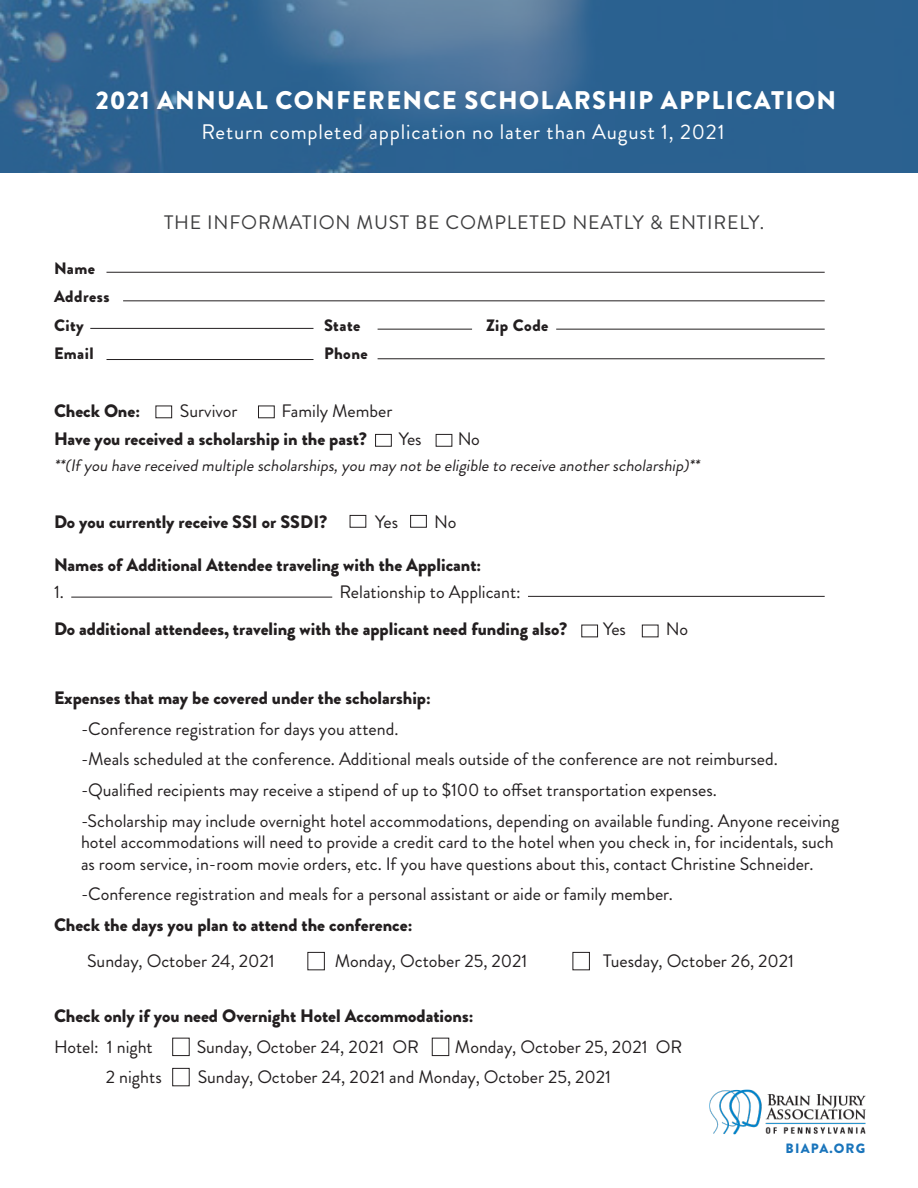
<style>
.page{position:relative;width:918px;height:1188px;background:#fff}
.page>*{position:absolute;margin:0;border:0;box-sizing:border-box;transform-origin:0 0}
.t1{font:900 25.5px "Brandon Grotesque";letter-spacing:.05em;color:#fff}
.t2{font:21px "Brandon Grotesque";letter-spacing:.04em;color:#fff}
.t3{font:19.5px "Brandon Grotesque";letter-spacing:.04em;color:#3e3e3f}
.Body_Text{font:18px/21.6px "Brandon Grotesque";color:#231f20}
.Body_Text-2{font:900 18px "Brandon Grotesque";color:#231f20}
.t4{font:italic 16.5px "Brandon Grotesque";color:#231f20}
.t5{font:900 16.5px "Brandon Grotesque";letter-spacing:.03em;color:#231f20}
.t6{font:900 13.5px "Brandon Grotesque";letter-spacing:.09em;color:#1974bb}
</style>
<div class="page">
<svg style="left:0;top:0;width:918px;height:172px;background:#346793"></svg>
<hr style="left:106px;top:272px;width:719px;height:1px;background:#231f20">
<hr style="left:123px;top:300px;width:702px;height:1px;background:#231f20">
<hr style="left:90px;top:328px;width:224px;height:1px;background:#231f20">
<hr style="left:378px;top:329px;width:94px;height:1px;background:#231f20">
<hr style="left:556px;top:329px;width:269px;height:1px;background:#231f20">
<hr style="left:106px;top:359px;width:208px;height:1px;background:#231f20">
<hr style="left:378px;top:358px;width:447px;height:1px;background:#231f20">
<div style="left:258px;top:406px;width:17px;height:12px;border:1px solid #231f20"></div>
<div style="left:375px;top:434px;width:17px;height:13px;border:1px solid #231f20"></div>
<div style="left:436px;top:434px;width:16px;height:13px;border:1px solid #231f20"></div>
<div style="left:350px;top:515px;width:16px;height:13px;border:1px solid #231f20"></div>
<div style="left:410px;top:515px;width:17px;height:13px;border:1px solid #231f20"></div>
<div style="left:581px;top:625px;width:17px;height:12px;border:1px solid #231f20"></div>
<hr style="left:71px;top:597px;width:261px;height:1px;background:#231f20">
<hr style="left:528px;top:596px;width:297px;height:1px;background:#231f20">
<div style="left:307px;top:952px;width:18px;height:18px;border:1px solid #231f20"></div>
<div style="left:573px;top:952px;width:17px;height:18px;border:1px solid #231f20"></div>
<div style="left:172px;top:1038px;width:18px;height:18px;border:1px solid #231f20"></div>
<div style="left:432px;top:1038px;width:17px;height:18px;border:1px solid #231f20"></div>
<div style="left:172px;top:1068px;width:18px;height:18px;border:1px solid #231f20"></div>
<img style="left:709px;top:1089px;width:157px;height:46px">
<p class="t1" style="left:96px;top:82px;width:742px">2021 ANNUAL CONFERENCE SCHOLARSHIP APPLICATION</p>
<p class="t2" style="left:202px;top:117px;width:525px">Return completed application no later than August 1, 2021</p>
<p class="t3" style="left:164px;top:209px;width:602px">THE INFORMATION MUST BE COMPLETED NEATLY &amp; ENTIRELY.</p>
<p class="t5" style="left:54px;top:256px;width:43px">Name</p>
<p class="t5" style="left:54px;top:285px;width:57px">Address</p>
<p class="t5" style="left:54px;top:313px;width:31px">City</p>
<p class="t5" style="left:324px;top:313px;width:38px">State</p>
<p class="t5" style="left:486px;top:313px;width:64px">Zip Code</p>
<p class="t5" style="left:54px;top:342px;width:41px">Email</p>
<p class="t5" style="left:324px;top:342px;width:45px">Phone</p>
<p class="Body_Text-2" style="left:54px;top:398px;width:88px">Check One:</p>
<p class="Body_Text" style="left:180px;top:400px;width:59px">Survivor</p>
<p class="Body_Text" style="left:282px;top:400px;width:112px">Family Member</p>
<p class="Body_Text-2" style="left:54px;top:426px;width:314px">Have you received a scholarship in the past?</p>
<p class="Body_Text" style="left:399px;top:428px;width:24px">Yes</p>
<p class="Body_Text" style="left:458px;top:428px;width:24px">No</p>
<p class="t4" style="left:54px;top:454px;width:651px">**(If you have received multiple scholarships,you may notbe eligible to receive anotherscholarship)**</p>
<p class="Body_Text-2" style="left:54px;top:509px;width:275px">Do you currently receive SSI or SSDI?</p>
<p class="Body_Text" style="left:375px;top:511px;width:24px">Yes</p>
<p class="Body_Text" style="left:434px;top:511px;width:24px">No</p>
<p class="Body_Text-2" style="left:54px;top:552px;width:429px">Names of Additional Attendee traveling with the Applicant:</p>
<p class="Body_Text" style="left:54px;top:581px;width:11px">1.</p>
<p class="Body_Text" style="left:340px;top:581px;width:183px">Relationship to Applicant:</p>
<p class="Body_Text-2" style="left:54px;top:616px;width:515px">Do additional attendees, traveling with the applicant need funding also?</p>
<p class="Body_Text" style="left:603px;top:619px;width:24px">Yes</p>
<p class="Body_Text" style="left:666px;top:619px;width:24px">No</p>
<p class="Body_Text-2" style="left:54px;top:685px;width:378px">Expenses that may be covered under the scholarship:</p>
<p class="Body_Text" style="left:81px;top:718px;width:319px">-Conference registration for days you attend.</p>
<p class="Body_Text" style="left:81px;top:749px;width:698px">-Meals scheduled at the conference. Additional meals outside of the conference are not reimbursed.</p>
<p class="Body_Text" style="left:81px;top:779px;width:637px">-Qualified recipients may receive a stipend of up to $100 to offset transportation expenses.</p>
<p class="Body_Text" style="left:81px;top:810px;width:760px">-Scholarship may include overnight hotel accommodations, depending on available funding. Anyone receiving hotel accommodations will need to provide a credit card to the hotel when you check in, for incidentals, such as room service, in-room movie orders, etc. If you have questions about this, contact Christine Schneider.</p>
<p class="Body_Text" style="left:81px;top:884px;width:593px">-Conference registration and meals for a personal assistant or aide or family member.</p>
<p class="Body_Text-2" style="left:54px;top:912px;width:360px">Check the days you plan to attend the conference:</p>
<p class="Body_Text" style="left:87px;top:950px;width:189px">Sunday, October 24, 2021</p>
<p class="Body_Text" style="left:335px;top:950px;width:194px">Monday, October 25, 2021</p>
<p class="Body_Text" style="left:603px;top:950px;width:192px">Tuesday, October 26, 2021</p>
<p class="Body_Text-2" style="left:54px;top:1003px;width:421px">Check only if you need Overnight Hotel Accommodations:</p>
<p class="Body_Text" style="left:54px;top:1036px;width:100px">Hotel: 1 night</p>
<p class="Body_Text" style="left:197px;top:1036px;width:224px">Sunday, October 24, 2021 OR</p>
<p class="Body_Text" style="left:455px;top:1036px;width:229px">Monday, October 25, 2021 OR</p>
<p class="Body_Text" style="left:106px;top:1066px;width:57px">2 nights</p>
<p class="Body_Text" style="left:198px;top:1066px;width:415px">Sunday, October 24, 2021 and Monday, October 25, 2021</p>
<p class="t6" style="left:786px;top:1138px;width:81px">BIAPA.ORG</p>
</div>
